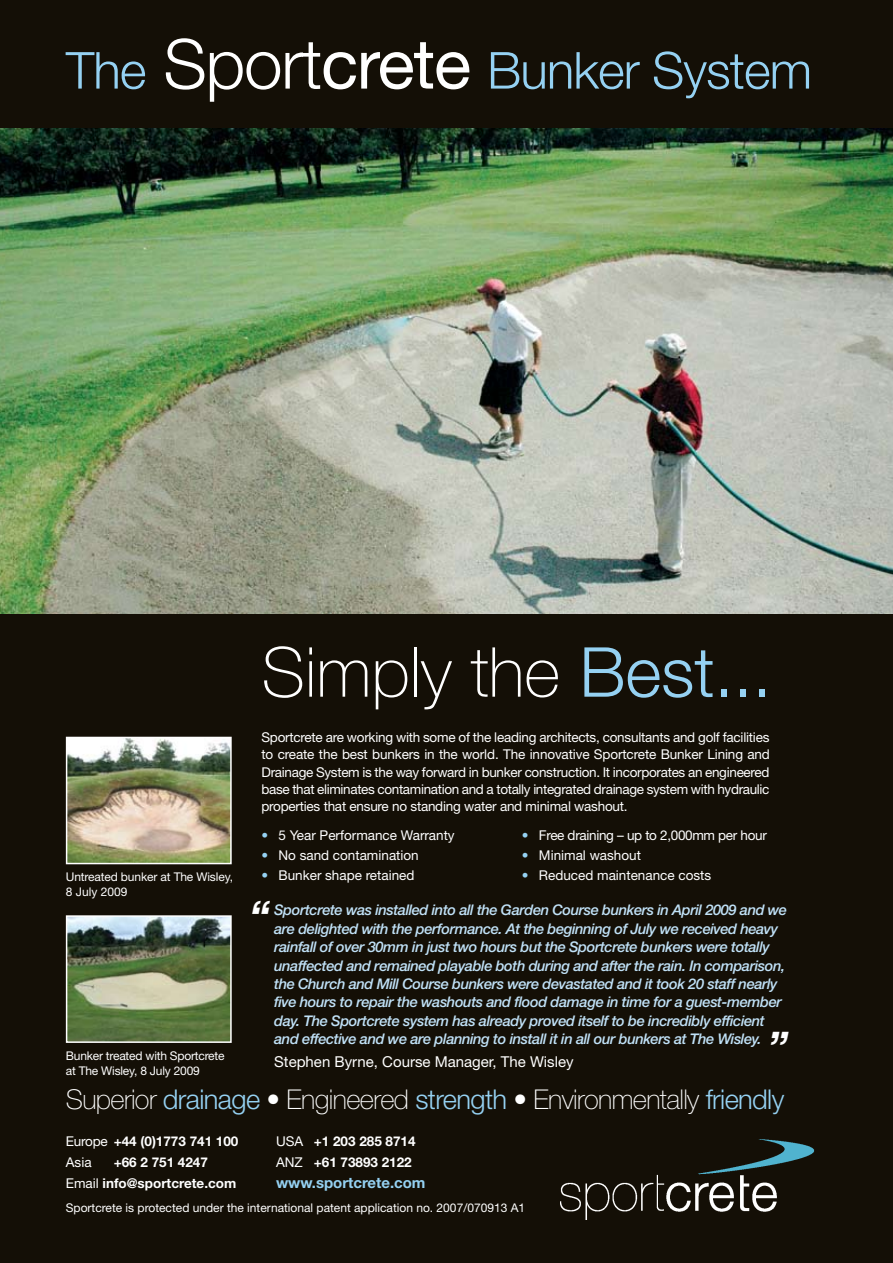
<style>
.page{position:relative;width:893px;height:1263px;background:#fff}
.page>*{position:absolute;margin:0;border:0;box-sizing:border-box;transform-origin:0 0}
.t1{font:100 69px "Helvetica Neue";color:#fff}
.t2{font:300 51px "Helvetica Neue";letter-spacing:-.015em;color:#95d1f2}
.t3{font:italic 500 46.5px "Helvetica Neue";color:#fff}
.t4{font:100 27.3px "Helvetica Neue";letter-spacing:-.025em;color:#fff}
.t5{font:15px "Helvetica Neue";color:#fff}
.t6{font:700 15px "Helvetica Neue";color:#95d1f2}
.t7{font:italic 500 14.7px/18.5px "Helvetica Neue";letter-spacing:-.03em;color:#c0e1f7}
.t8{font:13.5px/17.2px "Helvetica Neue";color:#fff;text-align:justify}
.t9{font:700 13.5px "Helvetica Neue";color:#fff}
.t10{font:13.5px "Helvetica Neue";letter-spacing:-.025em;color:#fff}
.t11{font:12px/15px "Helvetica Neue";letter-spacing:-.015em;color:#fff}
.t12{font:12px "Helvetica Neue";color:#fff}
.s1{font-size:69px;color:#fff}
.s2{font-weight:400;font-size:69px;color:#fff}
.s3{font-weight:300;color:#95d1f2}
.s4{color:#95d1f2}
.s5{font-weight:300}
.s6{font-weight:400}
</style>
<div class="page">
<img style="left:0;top:0;width:893px;height:1263px">
<h2 class="t2" style="left:66px;top:39px;width:748px">The <span class="s1">Sport</span><span class="s2">crete</span> Bunker System</h2>
<p class="t11" style="left:66px;top:869px;width:169px">Untreated bunker at The Wisley,<br>8 July 2009</p>
<p class="t11" style="left:66px;top:1048px;width:160px">Bunker treated with Sportcrete at The Wisley, 8 July 2009</p>
<h1 class="t1" style="left:261px;top:633px;width:512px">Simply the <span class="s3">Best...</span></h1>
<p class="t8" style="left:261px;top:728px;width:510px">Sportcrete are working with some of the leading architects, consultants and golf facilities to create the best bunkers in the world. The innovative Sportcrete Bunker Lining and Drainage System is the way forward in bunker construction. It incorporates an engineered base that eliminates contamination and a totally integrated drainage system with hydraulic properties that ensure no standing water and minimal washout.</p>
<p class="t8" style="left:261px;top:826px;width:195px"><span class="s4">•</span> 5 Year Performance Warranty</p>
<p class="t8" style="left:261px;top:846px;width:159px"><span class="s4">•</span> No sand contamination</p>
<p class="t8" style="left:261px;top:866px;width:155px"><span class="s4">•</span> Bunker shape retained</p>
<p class="t10" style="left:522px;top:827px;width:246px"><span class="s4">•</span> Free draining – up to 2,000mm per hour</p>
<p class="t8" style="left:522px;top:846px;width:121px"><span class="s4">•</span> Minimal washout</p>
<p class="t8" style="left:522px;top:866px;width:191px"><span class="s4">•</span> Reduced maintenance costs</p>
<h3 class="t3" style="left:249px;top:889px;width:22px">“</h3>
<p class="t7" style="left:274px;top:900px;width:514px">Sportcrete was installed into all the Garden Course bunkers in April 2009 and we are delighted with the performance. At the beginning of July we received heavy rainfall of over 30mm in just two hours but the Sportcrete bunkers were totally unaffected and remained playable both during and after the rain. In comparison, the Church and Mill Course bunkers were devastated and it took 20 staff nearly five hours to repair the washouts and flood damage in time for a guest-member day. The Sportcrete system has already proved itself to be incredibly efficient and effective and we are planning to install it in all our bunkers at The Wisley.</p>
<p class="t5" style="left:274px;top:1052px;width:301px">Stephen Byrne, Course Manager, The Wisley</p>
<h3 class="t3" style="left:767px;top:1021px;width:22px">”</h3>
<h3 class="t4" style="left:66px;top:1084px;width:720px">Superior <span class="s3">drainage</span> <span class="s5">•</span> Engineered <span class="s3">strength</span> <span class="s5">•</span> Environmentally <span class="s3">friendly</span></h3>
<p class="t9" style="left:66px;top:1133px;width:174px"><span class="s6">Europe</span> +44 (0)1773 741 100</p>
<p class="t9" style="left:276px;top:1133px;width:141px"><span class="s6">USA</span> +1 203 285 8714</p>
<p class="t8" style="left:66px;top:1153px;width:27px">Asia</p>
<p class="t9" style="left:114px;top:1154px;width:96px">+66 2 751 4247</p>
<p class="t9" style="left:276px;top:1154px;width:137px"><span class="s6">ANZ</span> +61 73893 2122</p>
<p class="t9" style="left:66px;top:1175px;width:172px"><span class="s6">Email</span> info@sportcrete.com</p>
<p class="t6" style="left:276px;top:1173px;width:151px">www.sportcrete.com</p>
<p class="t12" style="left:66px;top:1200px;width:461px">Sportcrete is protected under the international patent application no. 2007/070913 A1</p>
</div>
